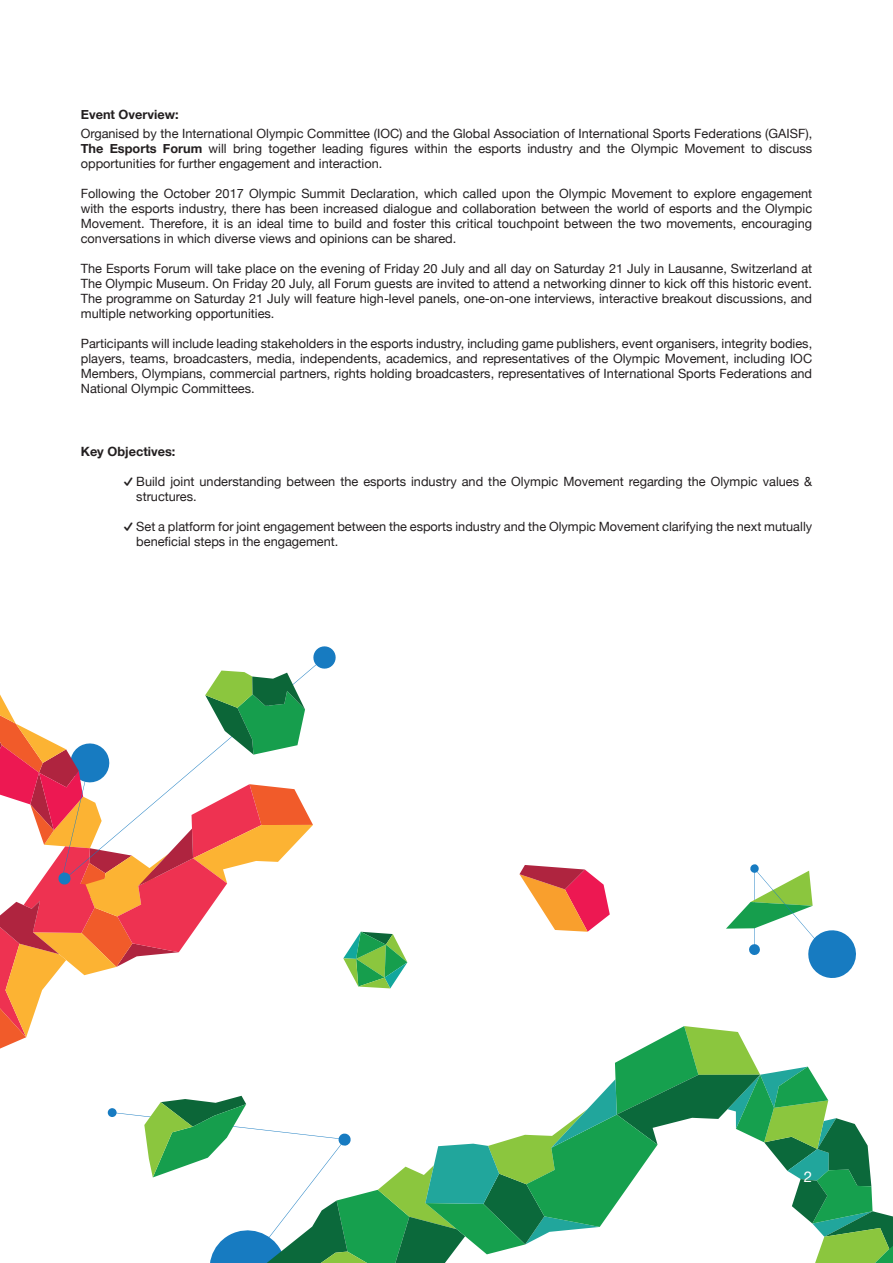
<style>
.page{position:relative;width:893px;height:1263px;background:#fff}
.page>*{position:absolute;margin:0;border:0;box-sizing:border-box;transform-origin:0 0}
.Text_de_base__drapea{font:15px "Helvetica Neue";color:#fff}
.Text_de_base__introd{font:12.75px/15px "Helvetica Neue";color:#231f20;text-align:justify}
.Titre_du_text_de_bas{font:700 12.75px "Helvetica Neue";color:#231f20}
.s1{font-weight:700}
</style>
<div class="page">
<svg style="left:0;top:646px;width:893px;height:617px"></svg>
<p class="Titre_du_text_de_bas" style="left:81px;top:104px;width:99px">Event Overview:</p>
<p class="Text_de_base__introd" style="left:81px;top:127px;width:733px">Organised by the International Olympic Committee (IOC) and the Global Association of International Sports Federations (GAISF), <span class="s1">The Esports Forum</span> will bring together leading figures within the esports industry and the Olympic Movement to discuss opportunities for further engagement and interaction.</p>
<p class="Text_de_base__introd" style="left:81px;top:187px;width:733px">Following the October 2017 Olympic Summit Declaration, which called upon the Olympic Movement to explore engagement with the esports industry, there has been increased dialogue and collaboration between the world of esports and the Olympic Movement. Therefore, it is an ideal time to build and foster this critical touchpoint between the two movements, encouraging conversations in which diverse views and opinions can be shared.</p>
<p class="Text_de_base__introd" style="left:81px;top:262px;width:733px">The Esports Forum will take place on the evening of Friday 20 July and all day on Saturday 21 July in Lausanne, Switzerland at The Olympic Museum. On Friday 20 July, all Forum guests are invited to attend a networking dinner to kick off this historic event.<br>The programme on Saturday 21 July will feature high-level panels, one-on-one interviews, interactive breakout discussions, and multiple networking opportunities.</p>
<p class="Text_de_base__introd" style="left:81px;top:337px;width:733px">Participants will include leading stakeholders in the esports industry, including game publishers, event organisers, integrity bodies, players, teams, broadcasters, media, independents, academics, and representatives of the Olympic Movement, including IOC Members, Olympians, commercial partners, rights holding broadcasters, representatives of International Sports Federations and National Olympic Committees.</p>
<p class="Titre_du_text_de_bas" style="left:81px;top:442px;width:96px">Key Objectives:</p>
<p class="Text_de_base__introd" style="left:136px;top:475px;width:677px;text-indent:-13px">࢚ Build joint understanding between the esports industry and the Olympic Movement regarding the Olympic values &amp; structures.</p>
<p class="Text_de_base__introd" style="left:136px;top:520px;width:677px;text-indent:-13px">࢚ Set a platform for joint engagement between the esports industry and the Olympic Movement clarifying the next mutually beneficial steps in the engagement.</p>
<p class="Text_de_base__drapea" style="left:804px;top:1166px;width:10px">2</p>
</div>
